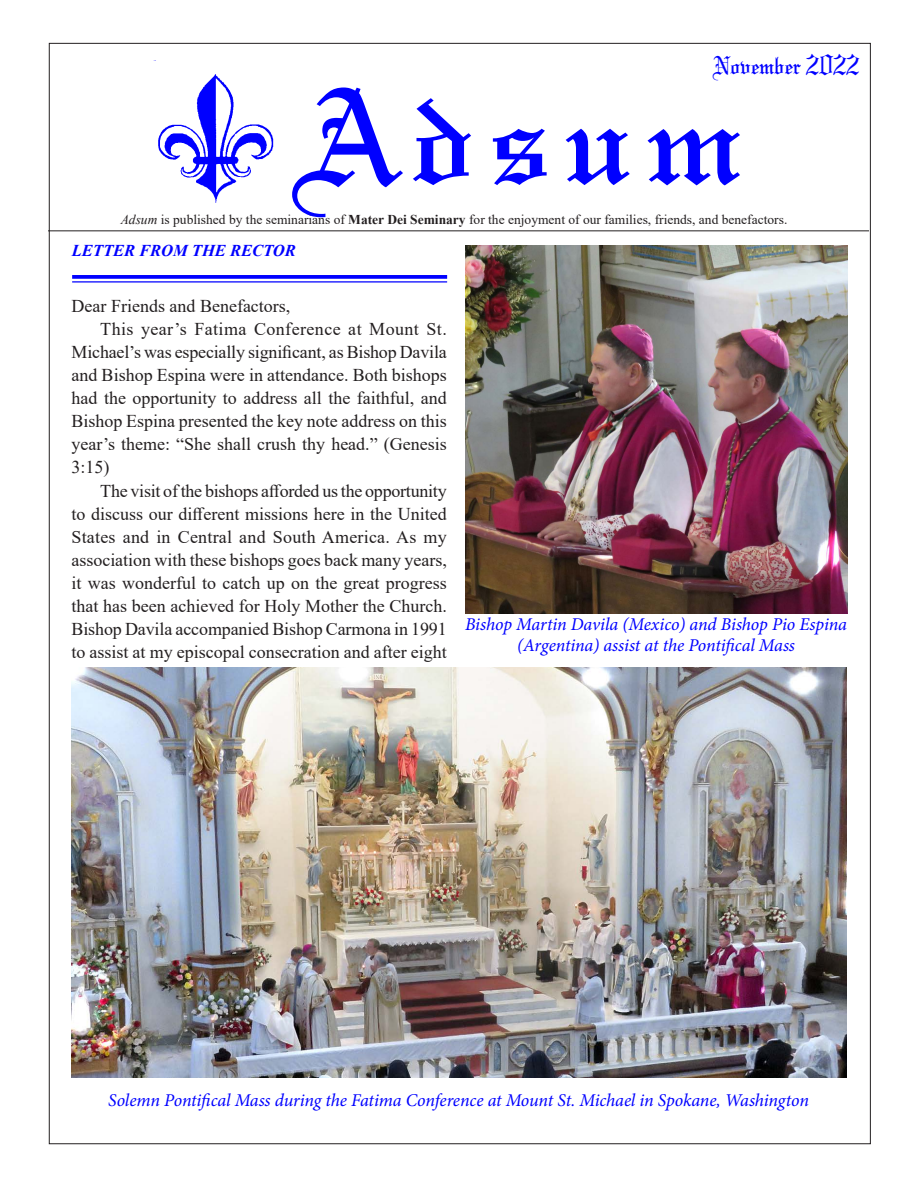
<style>
.page{position:relative;width:918px;height:1188px;background:#fff}
.page>*{position:absolute;margin:0;border:0;box-sizing:border-box;transform-origin:0 0}
.t1{font:144px "Marriage";letter-spacing:.08em;color:#00f;scale:1.2 1}
.t2{font:27px "Marriage";color:#00f}
.t3{font:18px/23.1px "Times New Roman";color:#231f20;text-align:justify}
.t4{font:italic 18px/21.6px "Minion Pro";letter-spacing:-.01em;color:#00f;text-align:center}
.t5{font:italic 700 16.5px "Times New Roman";color:#00f}
.t6{font:13.5px "Times New Roman";color:#231f20}
.s1{font-family:"Gregory"}
.s2{font-style:italic}
.s3{font-weight:700}
</style>
<div class="page">
<img style="left:158px;top:74px;width:115px;height:128px">
<hr style="left:48px;top:230px;width:821px;height:1px;background:#231f20">
<svg style="left:72px;top:275px;width:375px;height:4px"></svg>
<hr style="left:72px;top:281px;width:375px;height:2px;background:#00f">
<img style="left:71px;top:667px;width:776px;height:411px">
<img style="left:465px;top:245px;width:383px;height:368px">
<p class="t2" style="left:714px;top:51px;width:147px">November <span class="s1">2022</span></p>
<p class="t1" style="left:300px;top:58px;width:370px">Adsum</p>
<p class="t6" style="left:121px;top:210px;width:668px"><span class="s2">Adsum</span> is published by the seminarians of <span class="s3">Mater Dei Seminary</span> for the enjoyment of our families, friends, and benefactors.</p>
<p class="t5" style="left:72px;top:239px;width:225px">LETTER FROM THE RECTOR</p>
<p class="t3" style="left:72px;top:294px;width:220px">Dear Friends and Benefactors,</p>
<p class="t3" style="left:72px;top:317px;width:377px;text-indent:29px">This year’s Fatima Conference at Mount St.<br>Michael’s was especially significant, as Bishop Davila and Bishop Espina were in attendance. Both bishops had the opportunity to address all the faithful, and Bishop Espina presented the key note address on this year’s theme: “She shall crush thy head.” (Genesis 3:15)</p>
<p class="t3" style="left:72px;top:478px;width:377px;text-indent:29px">The visit of the bishops afforded us the opportunity to discuss our different missions here in the United States and in Central and South America. As my association with these bishops goes back many years, it was wonderful to catch up on the great progress that has been achieved for Holy Mother the Church.<br>Bishop Davila accompanied Bishop Carmona in 1991 to assist at my episcopal consecration and after eight</p>
<p class="t4" style="left:465px;top:613px;width:383px">Bishop Martin Davila (Mexico) and Bishop Pio Espina (Argentina) assist at the Pontifical Mass</p>
<p class="t4" style="left:108px;top:1089px;width:702px">Solemn Pontifical Mass during the Fatima Conference at Mount St. Michael in Spokane, Washington</p>
</div>
